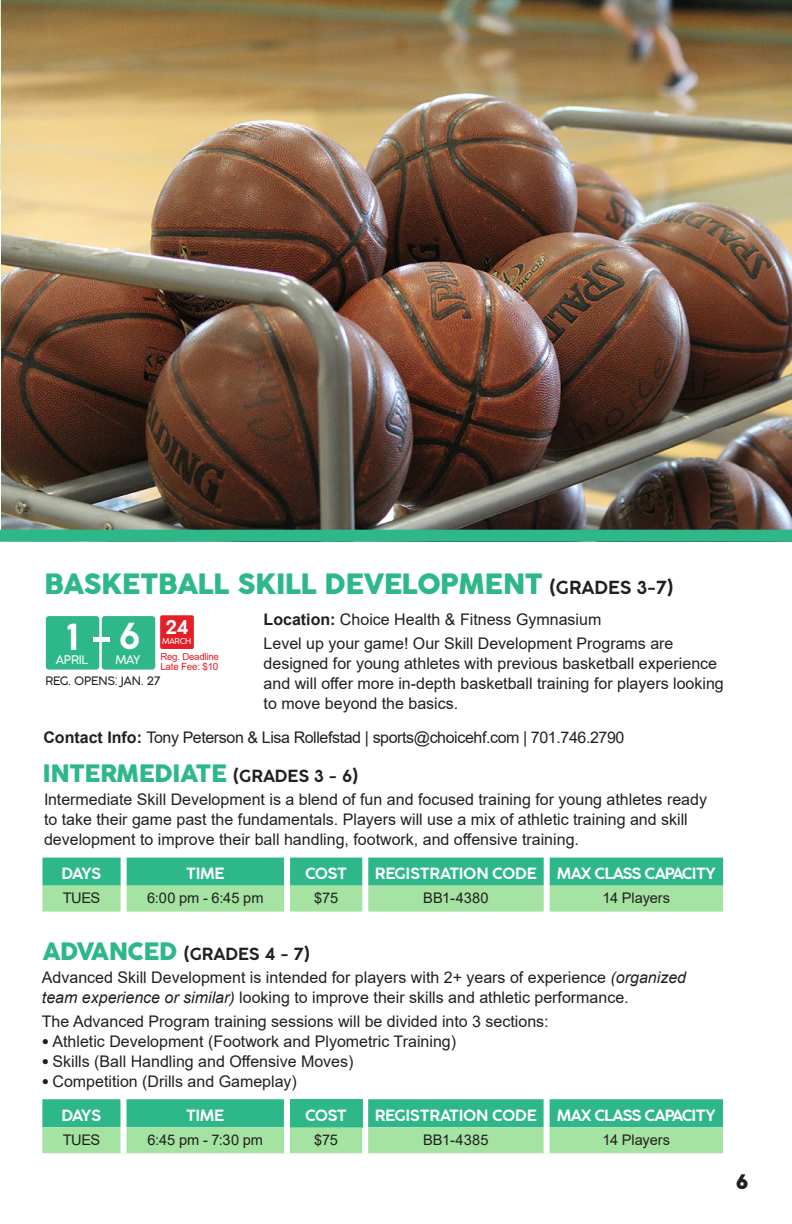
<style>
.page{position:relative;width:792px;height:1224px;background:#fff}
.page>*{position:absolute;margin:0;border:0;box-sizing:border-box;transform-origin:0 0}
.t1{font:300 35.8px "Cocogoose Pro";color:#fff}
.t2{font:28px "Cocogoose Pro";letter-spacing:-.025em;color:#2eb88a}
.t3{font:24px "Cocogoose Pro";letter-spacing:-.025em;color:#2eb88a}
.t4{font:20px "Cocogoose Pro";color:#231f20}
.t5{font:300 19px "Cocogoose Pro";color:#fff}
.t6{font:300 16.8px "Cocogoose Pro";letter-spacing:-.015em;color:#231f20}
.t7{font:16px/20px "Arial";color:#231f20}
.t8{font:16px "Arial";letter-spacing:-.025em;color:#231f20}
.t9{font:300 15.6px "Cocogoose Pro";letter-spacing:-.025em;color:#fff}
.t10{font:300 15.6px "Cocogoose Pro";letter-spacing:-.07em;color:#fff}
.t11{font:300 15.6px "Cocogoose Pro";letter-spacing:-.05em;color:#fff}
.t12{font:14.6px "Arial";color:#231f20}
.t13{font:300 12px "Cocogoose Pro";letter-spacing:-.035em;color:#fff}
.t14{font:300 11.6px "Cocogoose Pro";letter-spacing:-.025em;color:#231f20}
.t15{font:9.8px "Arial";letter-spacing:-.025em;color:#e41f27}
.t16{font:9.6px "Arial";letter-spacing:-.025em;color:#e41f27}
.t17{font:300 8px "Cocogoose Pro";letter-spacing:-.05em;color:#fff}
.s1{font-weight:300;font-size:18px;color:#231f20}
.s2{font-weight:700}
.s3{font-weight:300;font-size:16.8px;color:#231f20}
.s4{font-weight:400;font-size:24px;color:#2eb88a}
.s5{font-style:italic}
.s6{font-size:12px}
</style>
<div class="page">
<svg style="left:42px;top:1099px;width:681px;height:54px;background:#6dce99"></svg>
<img style="left:1px;top:0;width:791px;height:530px">
<div style="left:101px;top:649px;width:23px;height:6px;background:#d3f0e6"></div>
<div style="left:46px;top:616px;width:53px;height:54px;background:#2eb88a;border-radius:3px"></div>
<div style="left:102px;top:616px;width:53px;height:54px;background:#2eb88a;border-radius:3px"></div>
<hr style="left:93px;top:638px;width:17px;height:4px;background:#fff">
<div style="left:160px;top:615px;width:34px;height:34px;background:#e41f27;border-radius:2px"></div>
<svg style="left:42px;top:858px;width:681px;height:54px;background:#6ecf9a"></svg>
<div style="left:0;top:530px;width:792px;height:12px;background:#2eb88a"></div>
<p class="t2" style="left:44px;top:564px;width:631px">BASKETBALL SKILL DEVELOPMENT <span class="s1">(GRADES 3-7)</span></p>
<p class="t7" style="left:264px;top:609px;width:339px"><span class="s2">Location:</span> Choice Health &amp; Fitness Gymnasium</p>
<p class="t7" style="left:264px;top:633px;width:462px">Level up your game! Our Skill Development Programs are designed for young athletes with previous basketball experience and will offer more in-depth basketball training for players looking to move beyond the basics.</p>
<p class="t8" style="left:43px;top:726px;width:583px"><span class="s2">Contact Info:</span> Tony Peterson &amp; Lisa Rollefstad | sports@choicehf.com | 701.746.2790</p>
<p class="t5" style="left:165px;top:614px;width:25px">24</p>
<p class="t17" style="left:162px;top:636px;width:31px">MARCH</p>
<p class="t16" style="left:160px;top:650px;width:60px">Reg. Deadline</p>
<p class="t15" style="left:160px;top:660px;width:60px">Late Fee: $10</p>
<p class="t1" style="left:119px;top:612px;width:24px">6</p>
<p class="t13" style="left:115px;top:651px;width:27px">MAY</p>
<p class="t1" style="left:66px;top:613px;width:14px">1</p>
<p class="t13" style="left:56px;top:651px;width:34px">APRIL</p>
<p class="t14" style="left:45px;top:672px;width:117px">REG. OPENS: JAN. 27</p>
<p class="t3" style="left:42px;top:757px;width:318px">INTERMEDIATE <span class="s3">(GRADES 3 - 6)</span></p>
<p class="t7" style="left:44px;top:789px;width:665px">Intermediate Skill Development is a blend of fun and focused training for young athletes ready</p>
<p class="t7" style="left:44px;top:809px;width:645px">to take their game past the fundamentals. Players will use a mix of athletic training and skill development to improve their ball handling, footwork, and offensive training.</p>
<p class="t11" style="left:62px;top:863px;width:41px">DAYS</p>
<p class="t11" style="left:186px;top:863px;width:40px">TIME</p>
<p class="t11" style="left:305px;top:863px;width:43px">COST</p>
<p class="t9" style="left:375px;top:863px;width:164px">REGISTRATION CODE</p>
<p class="t10" style="left:557px;top:863px;width:161px">MAX CLASS CAPACITY</p>
<p class="t12" style="left:63px;top:888px;width:39px">TUES</p>
<p class="t12" style="left:147px;top:888px;width:118px">6:00 pm - 6:45 pm</p>
<p class="t12" style="left:314px;top:888px;width:25px">$75</p>
<p class="t12" style="left:423px;top:888px;width:67px">BB1-4380</p>
<p class="t12" style="left:603px;top:888px;width:69px">14 Players</p>
<p class="t6" style="left:42px;top:943px;width:269px"><span class="s4">ADVANCED</span> (GRADES 4 - 7)</p>
<p class="t7" style="left:42px;top:967px;width:646px">Advanced Skill Development is intended for players with 2+ years of experience <span class="s5">(organized</span></p>
<p class="t7" style="left:42px;top:987px;width:588px"><span class="s5">team experience or similar)</span> looking to improve their skills and athletic performance.</p>
<p class="t7" style="left:42px;top:1011px;width:508px">The Advanced Program training sessions will be divided into 3 sections:</p>
<p class="t7" style="left:42px;top:1031px;width:416px"><span class="s6">●</span> Athletic Development (Footwork and Plyometric Training)</p>
<p class="t7" style="left:42px;top:1051px;width:313px"><span class="s6">●</span> Skills (Ball Handling and Offensive Moves)</p>
<p class="t7" style="left:42px;top:1071px;width:257px"><span class="s6">●</span> Competition (Drills and Gameplay)</p>
<p class="t11" style="left:61px;top:1105px;width:41px">DAYS</p>
<p class="t11" style="left:186px;top:1105px;width:40px">TIME</p>
<p class="t11" style="left:305px;top:1105px;width:43px">COST</p>
<p class="t9" style="left:375px;top:1105px;width:164px">REGISTRATION CODE</p>
<p class="t10" style="left:557px;top:1105px;width:161px">MAX CLASS CAPACITY</p>
<p class="t12" style="left:63px;top:1129px;width:39px">TUES</p>
<p class="t12" style="left:147px;top:1129px;width:117px">6:45 pm - 7:30 pm</p>
<p class="t12" style="left:314px;top:1129px;width:25px">$75</p>
<p class="t12" style="left:423px;top:1129px;width:67px">BB1-4385</p>
<p class="t12" style="left:603px;top:1129px;width:69px">14 Players</p>
<p class="t4" style="left:736px;top:1168px;width:14px">6</p>
</div>
